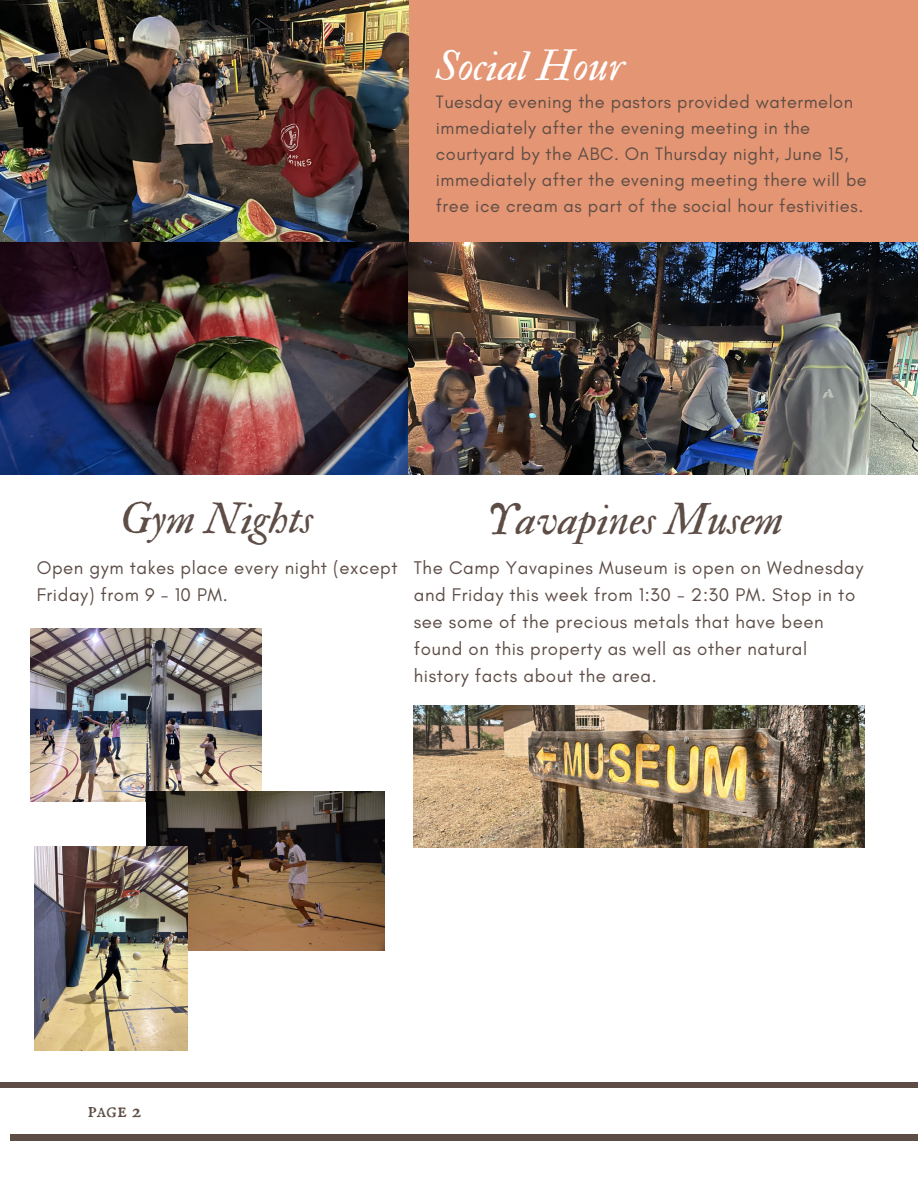
<style>
.page{position:relative;width:918px;height:1188px;background:#fff}
.page>*{position:absolute;margin:0;border:0;box-sizing:border-box;transform-origin:0 0}
.t1{font:43.65px "IM FELL Double Pica Italic";color:#5d4d46}
.t2{font:42.6px "IM FELL Double Pica Italic";color:#fff}
.t3{font:21.75px "IM FELL English SC";color:#5d4d46}
.t4{font:18.75px/27px "Glacial Indifference";letter-spacing:.03em;color:#5d4d46}
.t5{font:18.3px/25.8px "Glacial Indifference";letter-spacing:.03em;color:#5d4d46}
</style>
<div class="page">
<div style="left:0;top:1082px;width:918px;height:6px;background:#5d4d46"></div>
<div style="left:10px;top:1135px;width:908px;height:6px;background:#5d4d46"></div>
<div style="left:0;top:0;width:918px;height:475px;background:#e49573"></div>
<img style="left:0;top:0;width:408px;height:242px">
<img style="left:0;top:242px;width:918px;height:232px">
<img style="left:31px;top:628px;width:230px;height:174px">
<img style="left:146px;top:792px;width:239px;height:159px">
<img style="left:34px;top:847px;width:153px;height:203px">
<img style="left:414px;top:705px;width:451px;height:142px">
<p class="t2" style="left:436px;top:40px;width:190px">Social Hour</p>
<p class="t5" style="left:436px;top:89px;width:433px">Tuesday evening the pastors provided watermelon immediately after the evening meeting in the courtyard by the ABC. On Thursday night, June 15, immediately after the evening meeting there will be free ice cream as part of the social hour festivities.</p>
<p class="t1" style="left:120px;top:492px;width:195px">Gym Nights</p>
<p class="t4" style="left:37px;top:554px;width:362px">Open gym takes place every night (except<br>Friday) from 9 - 10 PM.</p>
<p class="t4" style="left:414px;top:554px;width:451px">The Camp Yavapines Museum is open on Wednesday and Friday this week from 1:30 - 2:30 PM. Stop in to see some of the precious metals that have been found on this property as well as other natural history facts about the area.</p>
<p class="t1" style="left:486px;top:493px;width:299px">Yavapines Musem</p>
<p class="t3" style="left:87px;top:1098px;width:56px">page 2</p>
</div>
